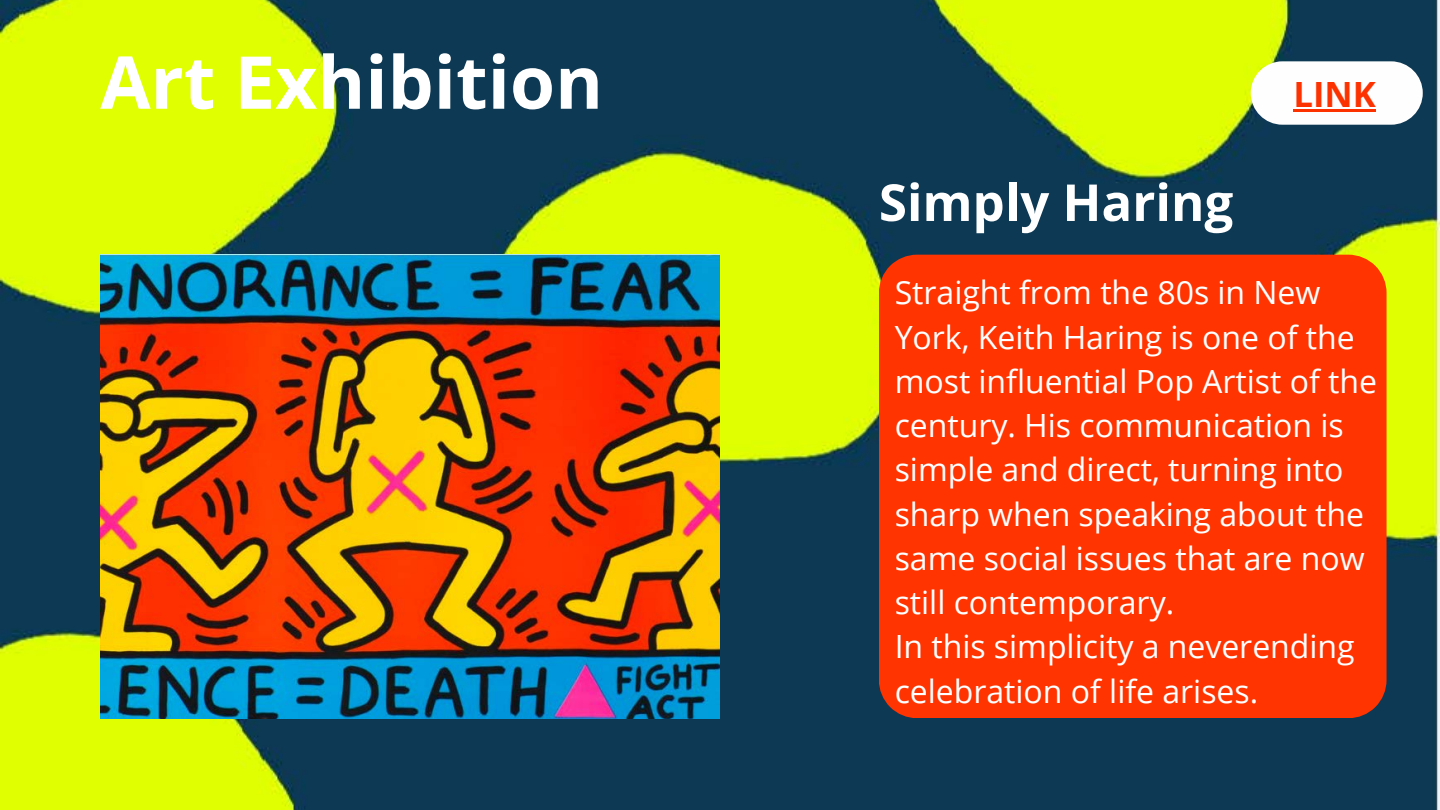
<style>
.page{position:relative;width:1440px;height:810px;background:#fff}
.page>*{position:absolute;margin:0;border:0;box-sizing:border-box;transform-origin:0 0}
.t1{font:700 73px "Open Sans";color:#fff}
.t2{font:700 51px "Open Sans";color:#fff}
.t3{font:700 34.8px "Open Sans";color:#fc3301}
.t4{font:32px/44.2px "Open Sans";color:#fff}
</style>
<div class="page">
<img style="left:0;top:0;width:1440px;height:810px">
<img style="left:100px;top:255px;width:620px;height:463px">
<div style="left:879px;top:255px;width:508px;height:463px;background:#ff3400"></div>
<div style="left:1251px;top:61px;width:172px;height:64px;background:#fefefe;border-radius:32px"></div>
<hr style="left:1293px;top:109px;width:83px;height:3px;background:#fc3301">
<p class="t1" style="left:100px;top:31px;width:504px">Art Exhibition</p>
<p class="t2" style="left:879px;top:167px;width:356px">Simply Haring</p>
<p class="t3" style="left:1293px;top:69px;width:84px">LINK</p>
<p class="t4" style="left:895px;top:270px;width:484px">Straight from the 80s in New<br>York, Keith Haring is one of the most influential Pop Artist of the century. His communication is simple and direct, turning into sharp when speaking about the same social issues that are now still contemporary.</p>
<p class="t4" style="left:895px;top:624px;width:462px">In this simplicity a neverending celebration of life arises.</p>
</div>
